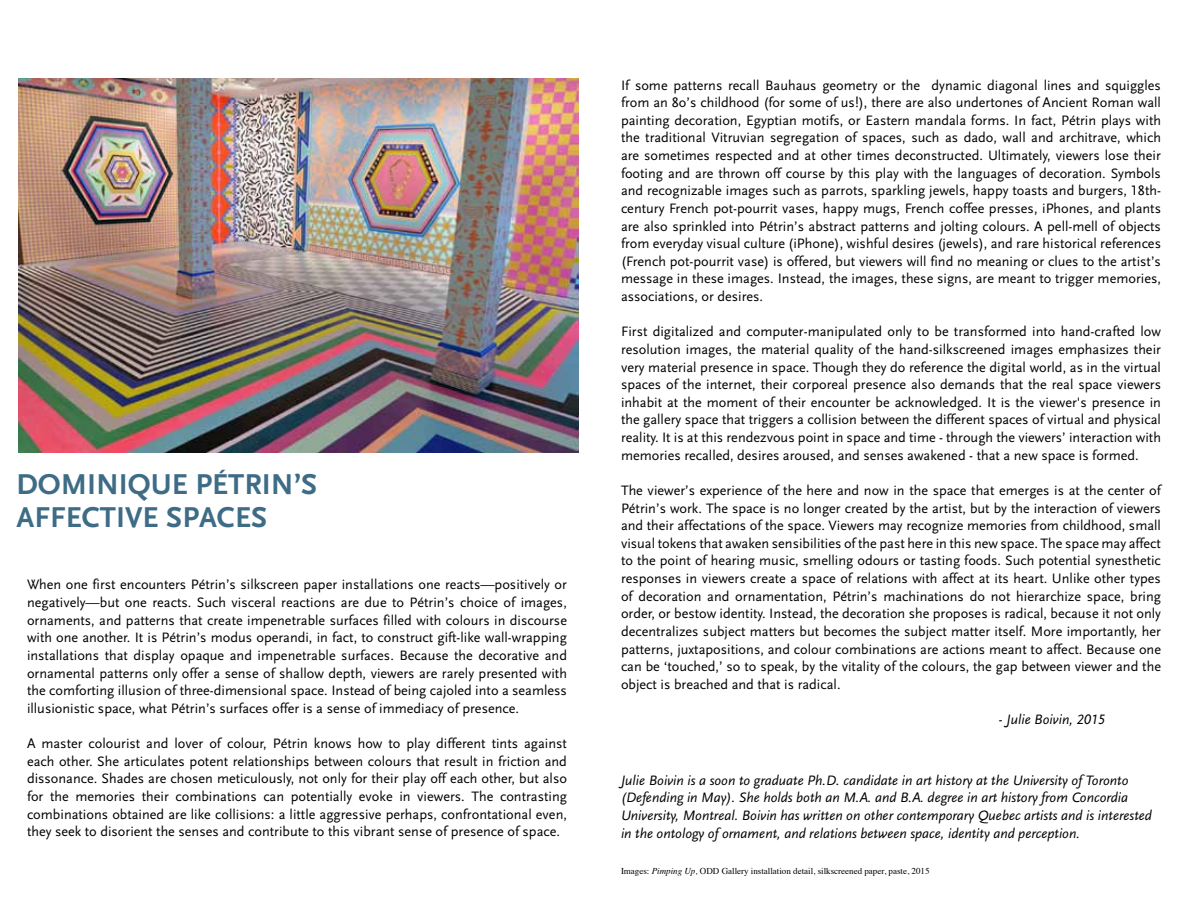
<style>
.page{position:relative;width:1188px;height:918px;background:#fff}
.page>*{position:absolute;margin:0;border:0;box-sizing:border-box;transform-origin:0 0}
.t1{font:30px/33px "Scala Sans Bold LF";color:#3e6c86}
.t2{font:14.25px/17.7px "Scala Sans Regular LF";color:#000;text-align:justify}
.t3{font:14.25px/17.7px "Scala Sans Regular LF Italic";color:#000}
.t4{font:9px "Times";color:#000}
.s1{font-style:italic}
</style>
<div class="page">
<img style="left:18px;top:79px;width:561px;height:373px">
<h1 class="t1" style="left:16px;top:469px;width:302px">DOMINIQUE PÉTRIN’S<br>AFFECTIVE SPACES</h1>
<p class="t2" style="left:27px;top:576px;width:542px">When one first encounters Pétrin’s silkscreen paper installations one reacts—positively or negatively—but one reacts. Such visceral reactions are due to Pétrin’s choice of images, ornaments, and patterns that create impenetrable surfaces filled with colours in discourse with one another. It is Pétrin’s modus operandi, in fact, to construct gift-like wall-wrapping installations that display opaque and impenetrable surfaces. Because the decorative and ornamental patterns only offer a sense of shallow depth, viewers are rarely presented with the comforting illusion of three-dimensional space. Instead of being cajoled into a seamless illusionistic space, what Pétrin’s surfaces offer is a sense of immediacy of presence.</p>
<p class="t2" style="left:27px;top:735px;width:542px">A master colourist and lover of colour, Pétrin knows how to play different tints against each other. She articulates potent relationships between colours that result in friction and dissonance. Shades are chosen meticulously, not only for their play off each other, but also for the memories their combinations can potentially evoke in viewers. The contrasting combinations obtained are like collisions: a little aggressive perhaps, confrontational even, they seek to disorient the senses and contribute to this vibrant sense of presence of space.</p>
<p class="t2" style="left:621px;top:76px;width:542px">If some patterns recall Bauhaus geometry or the dynamic diagonal lines and squiggles from an 8o’s childhood (for some of us!), there are also undertones of Ancient Roman wall painting decoration, Egyptian motifs, or Eastern mandala forms. In fact, Pétrin plays with the traditional Vitruvian segregation of spaces, such as dado, wall and architrave, which are sometimes respected and at other times deconstructed. Ultimately, viewers lose their footing and are thrown off course by this play with the languages of decoration. Symbols and recognizable images such as parrots, sparkling jewels, happy toasts and burgers, 18th&shy;century French pot-pourrit vases, happy mugs, French coffee presses, iPhones, and plants are also sprinkled into Pétrin’s abstract patterns and jolting colours. A pell-mell of objects from everyday visual culture (iPhone), wishful desires (jewels), and rare historical references (French pot-pourrit vase) is offered, but viewers will find no meaning or clues to the artist’s message in these images. Instead, the images, these signs, are meant to trigger memories, associations, or desires.</p>
<p class="t2" style="left:621px;top:323px;width:542px">First digitalized and computer-manipulated only to be transformed into hand-crafted low resolution images, the material quality of the hand-silkscreened images emphasizes their very material presence in space. Though they do reference the digital world, as in the virtual spaces of the internet, their corporeal presence also demands that the real space viewers inhabit at the moment of their encounter be acknowledged. It is the viewer's presence in the gallery space that triggers a collision between the different spaces of virtual and physical reality. It is at this rendezvous point in space and time - through the viewers’ interaction with memories recalled, desires aroused, and senses awakened - that a new space is formed.</p>
<p class="t2" style="left:621px;top:482px;width:542px">The viewer’s experience of the here and now in the space that emerges is at the center of Pétrin’s work. The space is no longer created by the artist, but by the interaction of viewers and their affectations of the space. Viewers may recognize memories from childhood, small visual tokens that awaken sensibilities of the past here in this new space. The space may affect to the point of hearing music, smelling odours or tasting foods. Such potential synesthetic responses in viewers create a space of relations with affect at its heart. Unlike other types of decoration and ornamentation, Pétrin’s machinations do not hierarchize space, bring order, or bestow identity. Instead, the decoration she proposes is radical, because it not only decentralizes subject matters but becomes the subject matter itself. More importantly, her patterns, juxtapositions, and colour combinations are actions meant to affect. Because one can be ‘touched,’ so to speak, by the vitality of the colours, the gap between viewer and the object is breached and that is radical.</p>
<p class="t3" style="left:999px;top:711px;width:107px">- Julie Boivin, 2015</p>
<p class="t3" style="left:621px;top:772px;width:532px">Julie Boivin is a soon to graduate Ph.D. candidate in art history at the University of Toronto (Defending in May). She holds both an M.A. and B.A. degree in art history from Concordia University, Montreal. Boivin has written on other contemporary Quebec artists and is interested in the ontology of ornament, and relations between space, identity and perception.</p>
<p class="t4" style="left:621px;top:863px;width:310px">Images: <span class="s1">Pimping Up,</span> ODD Gallery installation detail, silkscreened paper, paste, 2015</p>
</div>
